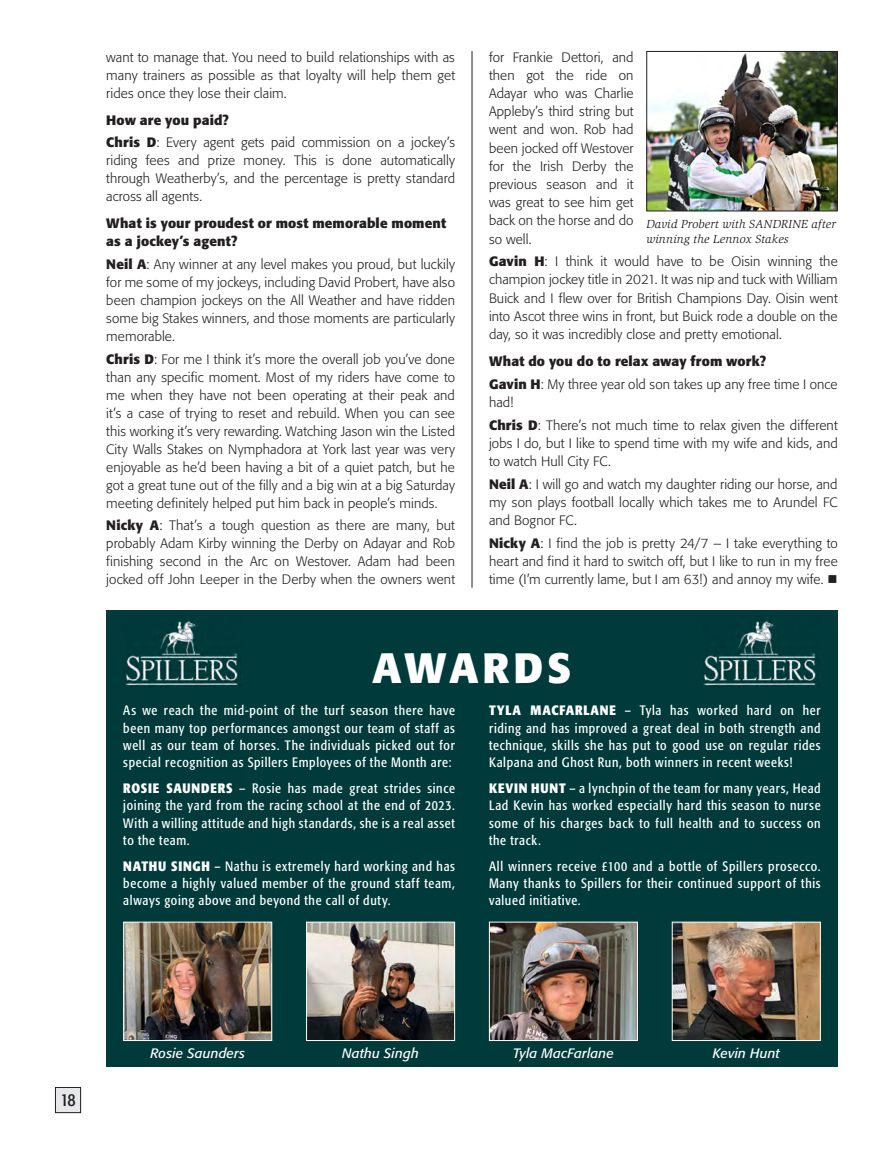
<style>
.page{position:relative;width:893px;height:1149px;background:#fff}
.page>*{position:absolute;margin:0;border:0;box-sizing:border-box;transform-origin:0 0}
.t1{font:700 42px "Formata";letter-spacing:.085em;color:#fff}
.t2{font:condensed 18px "Formata";color:#231f20}
.t3{font:300 13.5px/18px "Formata";letter-spacing:.005em;color:#231f20;text-align:justify}
.t4{font:condensed 13.5px/17.2px "Formata";letter-spacing:.05em;color:#fff;text-align:justify}
.t5{font:700 13.5px/18px "Formata";letter-spacing:.01em;color:#231f20}
.t6{font:italic 13.5px "Formata";letter-spacing:.01em;color:#fff}
.t7{font:italic 12px/15px "Slimbach Std";letter-spacing:.01em;color:#231f20}
.s1{font-weight:700}
</style>
<div class="page">
<div style="left:55px;top:1087px;width:26px;height:25px;background:#e6e7e9"></div>
<div style="left:55px;top:1086px;width:26px;height:26px;border:1px solid #231f20"></div>
<div style="left:106px;top:609px;width:732px;height:457px;background:#003a3a"></div>
<img style="left:125px;top:619px;width:116px;height:67px">
<img style="left:703px;top:619px;width:116px;height:67px">
<img style="left:125px;top:923px;width:145px;height:115px">
<div style="left:123px;top:921px;width:149px;height:119px;border:1px solid #fff"></div>
<img style="left:308px;top:923px;width:145px;height:115px">
<div style="left:306px;top:921px;width:149px;height:119px;border:1px solid #fff"></div>
<img style="left:491px;top:923px;width:145px;height:115px">
<div style="left:489px;top:921px;width:149px;height:119px;border:1px solid #fff"></div>
<img style="left:674px;top:923px;width:145px;height:115px">
<div style="left:672px;top:921px;width:149px;height:119px;border:1px solid #fff"></div>
<img style="left:648px;top:53px;width:188px;height:156px">
<div style="left:646px;top:51px;width:192px;height:160px;border:1px solid #231f20"></div>
<hr style="left:472px;top:51px;width:1px;height:536px;background:#231f20">
<p class="t3" style="left:106px;top:48px;width:350px">want to manage that. You need to build relationships with as many trainers as possible as that loyalty will help them get rides once they lose their claim.</p>
<p class="t3" style="left:106px;top:109px;width:350px;line-height:22.5px"><span class="s1">How are you paid?<br>Chris D</span>: Every agent gets paid commission on a jockey’s</p>
<p class="t3" style="left:106px;top:152px;width:350px">riding fees and prize money. This is done automatically through Weatherby’s, and the percentage is pretty standard across all agents.</p>
<p class="t5" style="left:106px;top:214px;width:341px">What is your proudest or most memorable moment as a jockey’s agent?</p>
<p class="t3" style="left:106px;top:255px;width:350px"><span class="s1">Neil A</span>: Any winner at any level makes you proud, but luckily for me some of my jockeys, including David Probert, have also been champion jockeys on the All Weather and have ridden some big Stakes winners, and those moments are particularly memorable.</p>
<p class="t3" style="left:106px;top:350px;width:350px"><span class="s1">Chris D</span>: For me I think it’s more the overall job you’ve done than any specific moment. Most of my riders have come to me when they have not been operating at their peak and it’s a case of trying to reset and rebuild. When you can see this working it’s very rewarding. Watching Jason win the Listed City Walls Stakes on Nymphadora at York last year was very enjoyable as he’d been having a bit of a quiet patch, but he got a great tune out of the filly and a big win at a big Saturday meeting definitely helped put him back in people’s minds.</p>
<p class="t3" style="left:106px;top:516px;width:350px"><span class="s1">Nicky A</span>: That’s a tough question as there are many, but probably Adam Kirby winning the Derby on Adayar and Rob finishing second in the Arc on Westover. Adam had been jocked off John Leeper in the Derby when the owners went</p>
<p class="t3" style="left:489px;top:48px;width:146px">for Frankie Dettori, and then got the ride on Adayar who was Charlie Appleby’s third string but went and won. Rob had been jocked off Westover for the Irish Derby the previous season and it was great to see him get back on the horse and do so well.</p>
<p class="t3" style="left:489px;top:252px;width:350px"><span class="s1">Gavin H</span>: I think it would have to be Oisin winning the champion jockey title in 2021. It was nip and tuck with William Buick and I flew over for British Champions Day. Oisin went into Ascot three wins in front, but Buick rode a double on the day, so it was incredibly close and pretty emotional.</p>
<p class="t3" style="left:489px;top:350px;width:350px;line-height:22.6px"><span class="s1">What do you do to relax away from work?<br>Gavin H</span>: My three year old son takes up any free time I once</p>
<p class="t3" style="left:489px;top:391px;width:350px;line-height:22.6px">had!<br><span class="s1">Chris D</span>: There’s not much time to relax given the different</p>
<p class="t3" style="left:489px;top:434px;width:350px">jobs I do, but I like to spend time with my wife and kids, and to watch Hull City FC.</p>
<p class="t3" style="left:489px;top:475px;width:350px"><span class="s1">Neil A</span>: I will go and watch my daughter riding our horse, and my son plays football locally which takes me to Arundel FC and Bognor FC.</p>
<p class="t3" style="left:489px;top:534px;width:350px"><span class="s1">Nicky A</span>: I find the job is pretty 24/7 – I take everything to heart and find it hard to switch off, but I like to run in my free time (I’m currently lame, but I am 63!) and annoy my wife. ■</p>
<p class="t7" style="left:646px;top:217px;width:191px">David Probert with SANDRINE after winning the Lennox Stakes</p>
<h1 class="t1" style="left:373px;top:641px;width:200px">AWARDS</h1>
<p class="t4" style="left:123px;top:701px;width:333px">As we reach the mid-point of the turf season there have been many top performances amongst our team of staff as well as our team of horses. The individuals picked out for special recognition as Spillers Employees of the Month are:</p>
<p class="t4" style="left:123px;top:779px;width:333px"><span class="s1">ROSIE SAUNDERS</span> – Rosie has made great strides since joining the yard from the racing school at the end of 2023.<br>With a willing attitude and high standards, she is a real asset to the team.</p>
<p class="t4" style="left:123px;top:857px;width:333px"><span class="s1">NATHU SINGH</span> – Nathu is extremely hard working and has become a highly valued member of the ground staff team, always going above and beyond the call of duty.</p>
<p class="t4" style="left:489px;top:701px;width:333px"><span class="s1">TYLA MACFARLANE</span> – Tyla has worked hard on her riding and has improved a great deal in both strength and technique, skills she has put to good use on regular rides Kalpana and Ghost Run, both winners in recent weeks!</p>
<p class="t4" style="left:489px;top:779px;width:333px"><span class="s1">KEVIN HUNT</span> – a lynchpin of the team for many years, Head Lad Kevin has worked especially hard this season to nurse some of his charges back to full health and to success on the track.</p>
<p class="t4" style="left:489px;top:857px;width:333px">All winners receive £100 and a bottle of Spillers prosecco.<br>Many thanks to Spillers for their continued support of this valued initiative.</p>
<h2 class="t2" style="left:60px;top:1089px;width:17px">18</h2>
<p class="t6" style="left:150px;top:1044px;width:96px">Rosie Saunders</p>
<p class="t6" style="left:342px;top:1044px;width:78px">Nathu Singh</p>
<p class="t6" style="left:513px;top:1044px;width:102px">Tyla MacFarlane</p>
<p class="t6" style="left:713px;top:1044px;width:68px">Kevin Hunt</p>
</div>
